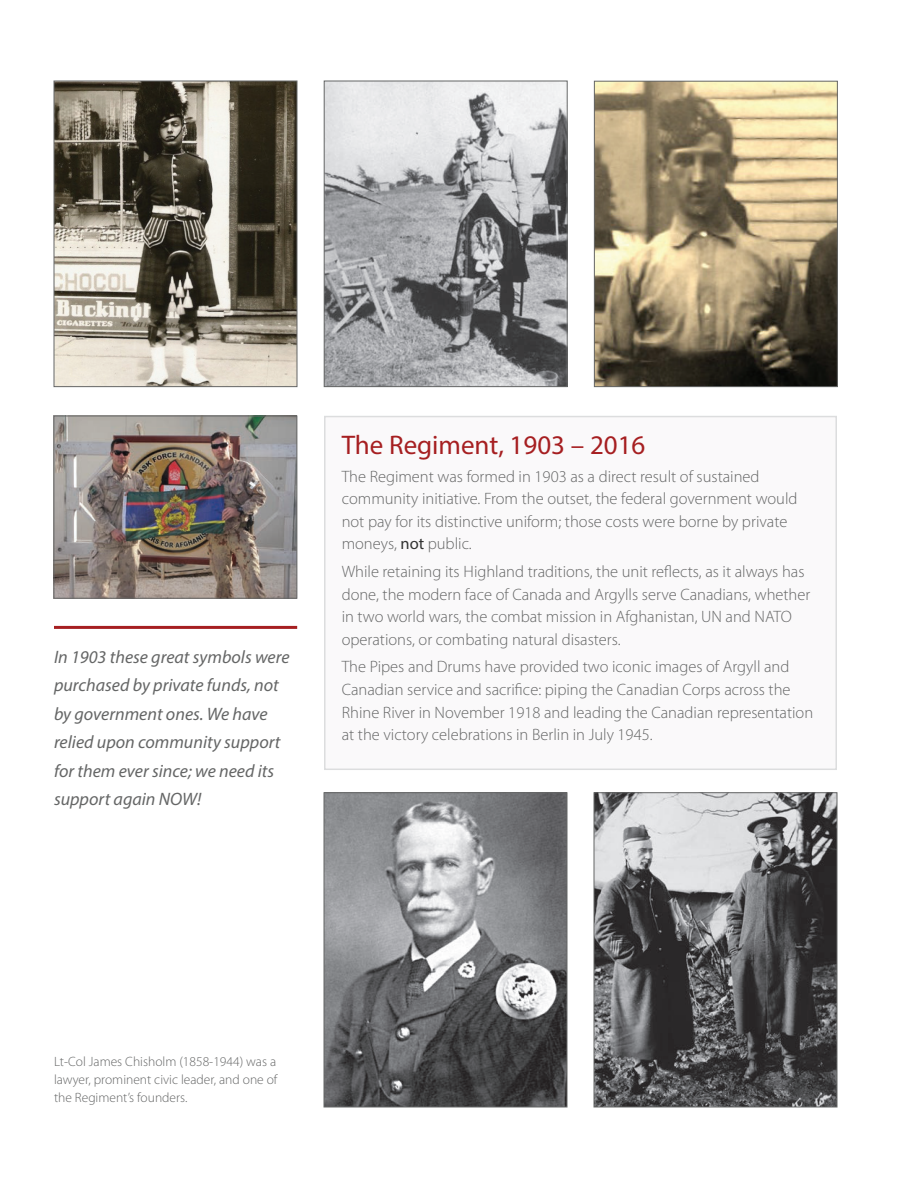
<style>
.page{position:relative;width:918px;height:1188px;background:#fff}
.page>*{position:absolute;margin:0;border:0;box-sizing:border-box;transform-origin:0 0}
.t1{font:27px "Myriad Pro";color:#a61f21}
.t2{font:italic 18px/28.5px "Myriad Pro";color:#656666}
.t3{font:300 16.5px/22.5px "Myriad Pro";color:#656666}
.t4{font:300 13.5px/18px "Myriad Pro";color:#656666;text-align:justify}
.s1{font-weight:400;color:#323332}
</style>
<div class="page">
<hr style="left:54px;top:626px;width:243px;height:3px;background:#a61f21">
<img style="left:56px;top:83px;width:239px;height:302px">
<div style="left:54px;top:81px;width:243px;height:306px;border:1px solid #656666"></div>
<img style="left:596px;top:83px;width:240px;height:302px">
<div style="left:594px;top:81px;width:244px;height:306px;border:1px solid #656666"></div>
<img style="left:56px;top:418px;width:239px;height:178px">
<div style="left:54px;top:416px;width:243px;height:182px;border:1px solid #656666"></div>
<img style="left:326px;top:83px;width:239px;height:302px">
<div style="left:324px;top:81px;width:243px;height:306px;border:1px solid #656666"></div>
<img style="left:596px;top:795px;width:239px;height:310px">
<div style="left:594px;top:793px;width:243px;height:314px;border:1px solid #656666"></div>
<img style="left:326px;top:795px;width:239px;height:310px">
<div style="left:324px;top:793px;width:243px;height:314px;border:1px solid #656666"></div>
<div style="left:325px;top:417px;width:511px;height:352px;background:#faf9fa"></div>
<div style="left:324px;top:416px;width:513px;height:354px;border:2px solid #dcddde"></div>
<p class="t2" style="left:54px;top:642px;width:237px">In 1903 these great symbols were purchased by private funds, not by government ones. We have relied upon community support for them ever since; we need its support again NOW!</p>
<h1 class="t1" style="left:342px;top:428px;width:305px">The Regiment, 1903 – 2016</h1>
<p class="t3" style="left:342px;top:465px;width:457px">The Regiment was formed in 1903 as a direct result of sustained community initiative. From the outset, the federal government would not pay for its distinctive uniform; those costs were borne by private moneys, <span class="s1">not</span> public.</p>
<p class="t3" style="left:342px;top:560px;width:470px">While retaining its Highland traditions, the unit reflects, as it always has done, the modern face of Canada and Argylls serve Canadians, whether in two world wars, the combat mission in Afghanistan, UN and NATO operations, or combating natural disasters.</p>
<p class="t3" style="left:342px;top:656px;width:473px">The Pipes and Drums have provided two iconic images of Argyll and Canadian service and sacrifice: piping the Canadian Corps across the Rhine River in November 1918 and leading the Canadian representation at the victory celebrations in Berlin in July 1945.</p>
<p class="t4" style="left:54px;top:1053px;width:225px">Lt-Col James Chisholm (1858-1944) was a lawyer, prominent civic leader, and one of the Regiment’s founders.</p>
</div>
